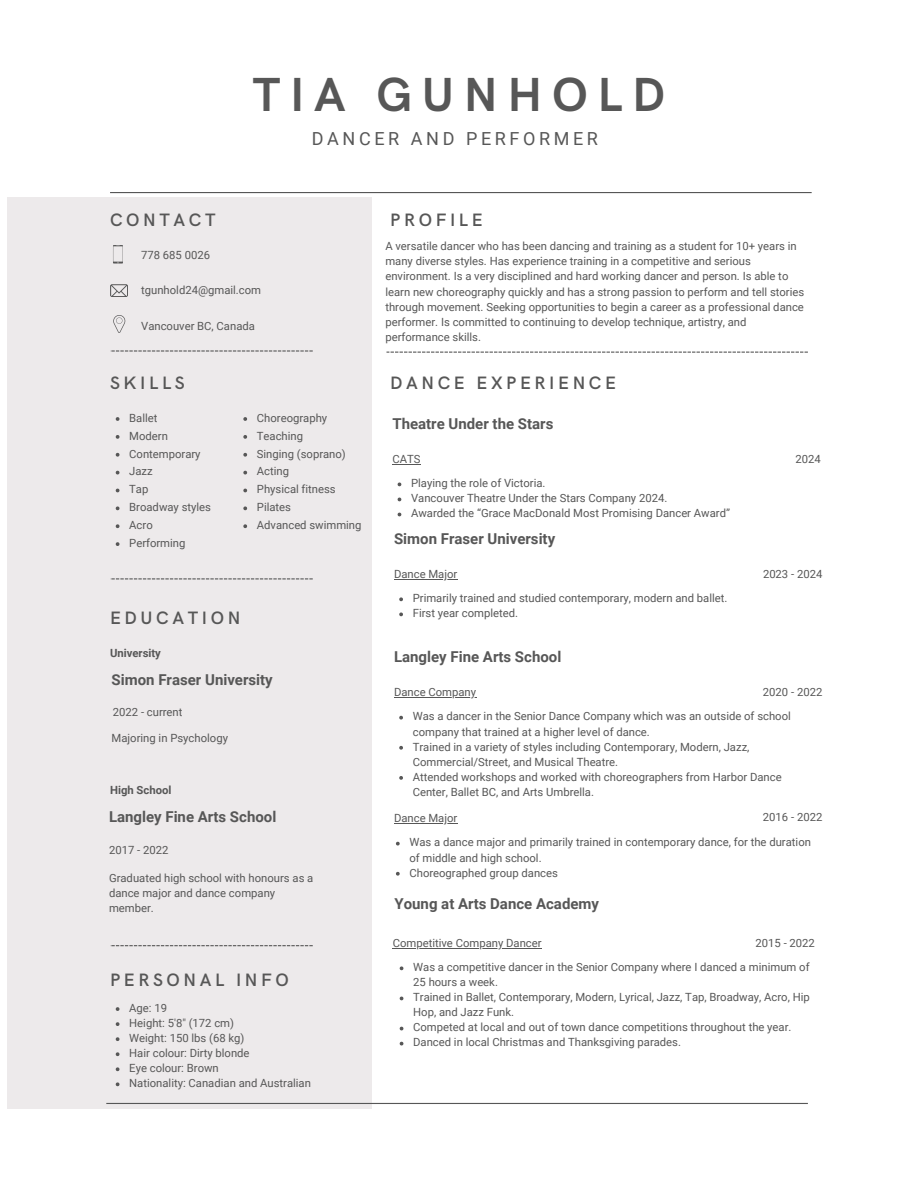
<style>
.page{position:relative;width:918px;height:1188px;background:#fff}
.page>*{position:absolute;margin:0;border:0;box-sizing:border-box;transform-origin:0 0}
.t1{font:700 48px "HK Grotesk";letter-spacing:.2em;color:#575757}
.t2{font:600 18px "HK Grotesk";letter-spacing:.2em;color:#575757}
.t3{font:18px "Roboto";letter-spacing:.2em;color:#575757}
.t4{font:700 15px "Roboto";color:#575757}
.t5{font:11.25px/15px "Roboto";color:#575757}
.t6{font:700 11.25px "Roboto";color:#575757}
</style>
<div class="page">
<hr style="left:110px;top:192px;width:702px;height:1px;background:#575757">
<div style="left:7px;top:197px;width:365px;height:911px;background:#edeaeb"></div>
<svg style="left:110px;top:350px;width:203px;height:2px"></svg>
<svg style="left:110px;top:578px;width:203px;height:1px"></svg>
<svg style="left:387px;top:352px;width:421px;height:1px"></svg>
<svg style="left:110px;top:945px;width:203px;height:1px"></svg>
<hr style="left:106px;top:1103px;width:702px;height:1px;background:#575757">
<svg style="left:113px;top:245px;width:10px;height:18px"></svg>
<svg style="left:110px;top:284px;width:18px;height:13px"></svg>
<svg style="left:113px;top:315px;width:12px;height:18px"></svg>
<svg style="left:116px;top:417px;width:3px;height:4px"></svg>
<svg style="left:116px;top:435px;width:3px;height:4px"></svg>
<svg style="left:116px;top:453px;width:3px;height:4px"></svg>
<svg style="left:116px;top:506px;width:3px;height:4px"></svg>
<svg style="left:116px;top:524px;width:3px;height:4px"></svg>
<svg style="left:116px;top:542px;width:3px;height:4px"></svg>
<hr style="left:394px;top:579px;width:63px;height:1px;background:#575757">
<svg style="left:399px;top:597px;width:4px;height:4px"></svg>
<svg style="left:399px;top:613px;width:4px;height:3px"></svg>
<svg style="left:116px;top:1007px;width:3px;height:4px"></svg>
<svg style="left:116px;top:1022px;width:3px;height:4px"></svg>
<svg style="left:116px;top:1037px;width:3px;height:4px"></svg>
<svg style="left:116px;top:1052px;width:3px;height:4px"></svg>
<svg style="left:116px;top:1067px;width:3px;height:4px"></svg>
<svg style="left:116px;top:1082px;width:3px;height:4px"></svg>
<hr style="left:394px;top:697px;width:82px;height:1px;background:#575757">
<svg style="left:399px;top:716px;width:4px;height:4px"></svg>
<svg style="left:399px;top:746px;width:4px;height:4px"></svg>
<svg style="left:399px;top:776px;width:4px;height:4px"></svg>
<svg style="left:243px;top:417px;width:4px;height:4px"></svg>
<svg style="left:243px;top:435px;width:4px;height:4px"></svg>
<svg style="left:243px;top:453px;width:4px;height:4px"></svg>
<svg style="left:243px;top:471px;width:4px;height:3px"></svg>
<svg style="left:243px;top:489px;width:4px;height:3px"></svg>
<svg style="left:243px;top:506px;width:4px;height:4px"></svg>
<svg style="left:243px;top:524px;width:4px;height:4px"></svg>
<hr style="left:393px;top:948px;width:149px;height:1px;background:#575757">
<svg style="left:400px;top:966px;width:3px;height:4px"></svg>
<hr style="left:394px;top:823px;width:63px;height:1px;background:#575757">
<svg style="left:396px;top:842px;width:4px;height:4px"></svg>
<svg style="left:396px;top:872px;width:4px;height:4px"></svg>
<svg style="left:392px;top:464px;width:29px;height:1px"></svg>
<h2 class="t1" style="left:253px;top:68px;width:414px">TIA GUNHOLD</h2>
<p class="t3" style="left:312px;top:129px;width:288px">DANCER AND PERFORMER</p>
<p class="t2" style="left:110px;top:210px;width:107px">CONTACT</p>
<p class="t2" style="left:390px;top:210px;width:94px">PROFILE</p>
<h1 class="t5" style="left:141px;top:247px;width:70px">778 685 0026</h1>
<h3 class="t5" style="left:141px;top:283px;width:121px">tgunhold24@gmail.com</h3>
<h2 class="t5" style="left:141px;top:318px;width:115px">Vancouver BC, Canada</h2>
<p class="t2" style="left:110px;top:373px;width:76px">SKILLS</p>
<p class="t5" style="left:129px;top:410px;width:30px">Ballet</p>
<h2 class="t5" style="left:129px;top:428px;width:40px">Modern</h2>
<p class="t5" style="left:129px;top:446px;width:73px">Contemporary</p>
<p class="t5" style="left:129px;top:464px;width:25px">Jazz</p>
<p class="t5" style="left:129px;top:482px;width:21px">Tap</p>
<p class="t5" style="left:129px;top:500px;width:83px">Broadway styles</p>
<p class="t5" style="left:129px;top:518px;width:25px">Acro</p>
<p class="t5" style="left:129px;top:536px;width:58px">Performing</p>
<h4 class="t5" style="left:257px;top:410px;width:72px">Choreography</h4>
<h5 class="t5" style="left:257px;top:428px;width:48px">Teaching</h5>
<p class="t5" style="left:257px;top:446px;width:91px">Singing (soprano)</p>
<p class="t5" style="left:257px;top:464px;width:34px">Acting</p>
<p class="t5" style="left:257px;top:482px;width:80px">Physical fitness</p>
<p class="t5" style="left:257px;top:500px;width:36px">Pilates</p>
<h4 class="t5" style="left:257px;top:518px;width:106px">Advanced swimming</h4>
<p class="t2" style="left:110px;top:607px;width:132px">EDUCATION</p>
<p class="t6" style="left:110px;top:646px;width:52px">University</p>
<p class="t4" style="left:112px;top:671px;width:163px">Simon Fraser University</p>
<h2 class="t5" style="left:113px;top:705px;width:71px">2022 - current</h2>
<h6 class="t5" style="left:112px;top:731px;width:118px">Majoring in Psychology</h6>
<h4 class="t6" style="left:110px;top:784px;width:63px">High School</h4>
<p class="t4" style="left:109px;top:809px;width:169px">Langley Fine Arts School</p>
<p class="t5" style="left:109px;top:842px;width:61px">2017 - 2022</p>
<h6 class="t5" style="left:109px;top:870px;width:206px">Graduated high school with honours as a dance major and dance company member.</h6>
<p class="t2" style="left:110px;top:969px;width:180px">PERSONAL INFO</p>
<p class="t5" style="left:129px;top:1001px;width:39px">Age: 19</p>
<p class="t5" style="left:129px;top:1016px;width:106px">Height: 5'8" (172 cm)</p>
<p class="t5" style="left:129px;top:1031px;width:117px">Weight: 150 lbs (68 kg)</p>
<p class="t5" style="left:129px;top:1046px;width:122px">Hair colour: Dirty blonde</p>
<h2 class="t5" style="left:129px;top:1061px;width:91px">Eye colour: Brown</h2>
<p class="t5" style="left:129px;top:1076px;width:183px">Nationality: Canadian and Australian</p>
<p class="t5" style="left:385px;top:239px;width:420px">A versatile dancer who has been dancing and training as a student for 10+ years in many diverse styles. Has experience training in a competitive and serious environment. Is a very disciplined and hard working dancer and person. Is able to learn new choreography quickly and has a strong passion to perform and tell stories through movement. Seeking opportunities to begin a career as a professional dance performer. Is committed to continuing to develop technique, artistry, and performance skills.</p>
<p class="t2" style="left:390px;top:373px;width:227px">DANCE EXPERIENCE</p>
<p class="t4" style="left:392px;top:415px;width:163px">Theatre Under the Stars</p>
<p class="t5" style="left:392px;top:451px;width:30px">CATS</p>
<h4 class="t5" style="left:411px;top:476px;width:136px">Playing the role of Victoria.</h4>
<p class="t5" style="left:411px;top:491px;width:258px">Vancouver Theatre Under the Stars Company 2024.</p>
<p class="t5" style="left:411px;top:506px;width:320px">Awarded the “Grace MacDonald Most Promising Dancer Award”</p>
<h4 class="t4" style="left:394px;top:530px;width:163px">Simon Fraser University</h4>
<p class="t5" style="left:394px;top:566px;width:65px">Dance Major</p>
<p class="t5" style="left:413px;top:591px;width:316px">Primarily trained and studied contemporary, modern and ballet.</p>
<h2 class="t5" style="left:413px;top:606px;width:107px">First year completed.</h2>
<p class="t5" style="left:795px;top:451px;width:27px">2024</p>
<p class="t5" style="left:763px;top:566px;width:61px">2023 - 2024</p>
<p class="t4" style="left:394px;top:648px;width:169px">Langley Fine Arts School</p>
<p class="t5" style="left:394px;top:685px;width:84px">Dance Company</p>
<p class="t5" style="left:413px;top:709px;width:380px">Was a dancer in the Senior Dance Company which was an outside of school company that trained at a higher level of dance.</p>
<p class="t5" style="left:413px;top:739px;width:338px">Trained in a variety of styles including Contemporary, Modern, Jazz,<br>Commercial/Street, and Musical Theatre.</p>
<p class="t5" style="left:413px;top:769px;width:370px">Attended workshops and worked with choreographers from Harbor Dance<br>Center, Ballet BC, and Arts Umbrella.</p>
<p class="t5" style="left:763px;top:685px;width:61px">2020 - 2022</p>
<p class="t5" style="left:763px;top:810px;width:61px">2016 - 2022</p>
<p class="t5" style="left:394px;top:811px;width:65px">Dance Major</p>
<p class="t5" style="left:409px;top:835px;width:403px">Was a dance major and primarily trained in contemporary dance, for the duration of middle and high school.</p>
<p class="t5" style="left:409px;top:865px;width:150px">Choreographed group dances</p>
<p class="t4" style="left:394px;top:895px;width:206px">Young at Arts Dance Academy</p>
<p class="t5" style="left:393px;top:936px;width:150px">Competitive Company Dancer</p>
<p class="t5" style="left:413px;top:960px;width:398px">Was a competitive dancer in the Senior Company where I danced a minimum of<br>25 hours a week.</p>
<p class="t5" style="left:413px;top:990px;width:398px">Trained in Ballet, Contemporary, Modern, Lyrical, Jazz, Tap, Broadway, Acro, Hip<br>Hop, and Jazz Funk.</p>
<h4 class="t5" style="left:413px;top:1020px;width:380px">Competed at local and out of town dance competitions throughout the year.</h4>
<p class="t5" style="left:413px;top:1035px;width:269px">Danced in local Christmas and Thanksgiving parades.</p>
<p class="t5" style="left:756px;top:936px;width:61px">2015 - 2022</p>
</div>
